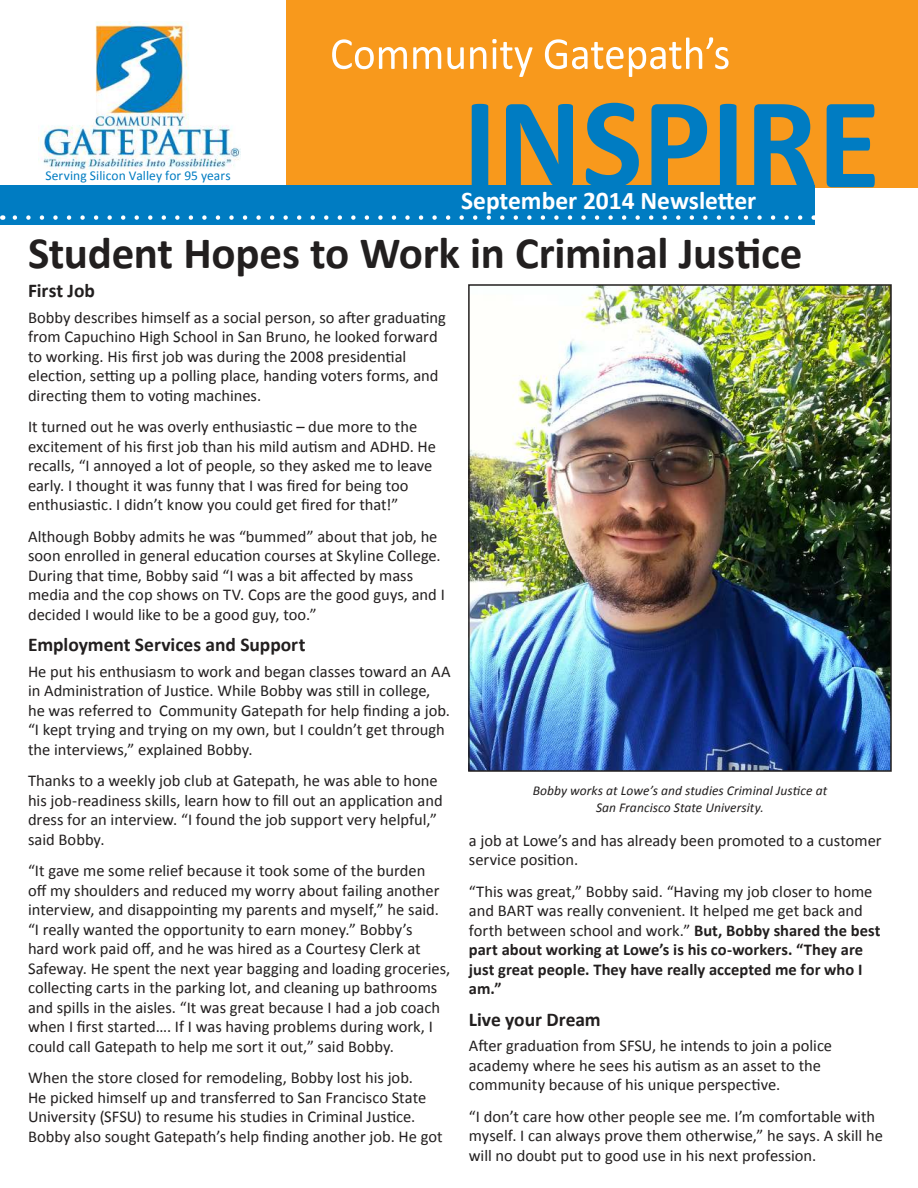
<style>
.page{position:relative;width:918px;height:1188px;background:#fff}
.page>*{position:absolute;margin:0;border:0;box-sizing:border-box;transform-origin:0 0}
.t1{font:700 45px "Calibri";letter-spacing:-.005em;color:#221f1f}
.t2{font:700 25.5px "Calibri";color:#fff}
.t3{font:700 19.5px "Calibri";color:#221f1f}
.t4{font:16.5px/19.5px "Calibri";color:#221f1f}
.t5{font:italic 13.5px/16.5px "Calibri";letter-spacing:.005em;color:#221f1f;text-align:center}
.t6{font:13.5px "Calibri";letter-spacing:.005em;color:#007cc2}
.s1{font-weight:700}
</style>
<div class="page">
<img style="left:38px;top:21px;width:202px;height:149px">
<div style="left:286px;top:0;width:632px;height:187px;background:#f8991c"></div>
<svg style="left:472px;top:103px;width:403px;height:86px"></svg>
<div style="left:0;top:186px;width:814px;height:39px;background:#007cc2"></div>
<svg style="left:332px;top:37px;width:397px;height:40px"></svg>
<svg style="left:12px;top:215px;width:788px;height:5px"></svg>
<img style="left:471px;top:287px;width:418px;height:482px">
<div style="left:468px;top:284px;width:424px;height:488px;border:2px solid #221f1f"></div>
<p class="t6" style="left:45px;top:167px;width:187px">Serving Silicon Valley for 95 years</p>
<h2 class="t2" style="left:461px;top:184px;width:297px">September 2014 Newsletter</h2>
<h1 class="t1" style="left:28px;top:224px;width:776px">Student Hopes to Work in Criminal Justice</h1>
<p class="t3" style="left:28px;top:284px;width:68px">First Job</p>
<p class="t4" style="left:28px;top:307px;width:419px">Bobby describes himself as a social person, so after graduating from Capuchino High School in San Bruno, he looked forward to working. His first job was during the 2008 presidential election, setting up a polling place, handing voters forms, and directing them to voting machines.</p>
<p class="t4" style="left:28px;top:417px;width:410px">It turned out he was overly enthusiastic – due more to the excitement of his first job than his mild autism and ADHD. He recalls, “I annoyed a lot of people, so they asked me to leave early. I thought it was funny that I was fired for being too enthusiastic. I didn’t know you could get fired for that!”</p>
<p class="t4" style="left:28px;top:526px;width:418px">Although Bobby admits he was “bummed” about that job, he soon enrolled in general education courses at Skyline College.<br>During that time, Bobby said “I was a bit affected by mass media and the cop shows on TV. Cops are the good guys, and I decided I would like to be a good guy, too.”</p>
<p class="t3" style="left:28px;top:632px;width:279px">Employment Services and Support</p>
<p class="t4" style="left:28px;top:661px;width:424px">He put his enthusiasm to work and began classes toward an AA in Administration of Justice. While Bobby was still in college, he was referred to Community Gatepath for help finding a job. “I kept trying and trying on my own, but I couldn’t get through the interviews,” explained Bobby.</p>
<p class="t4" style="left:28px;top:771px;width:416px">Thanks to a weekly job club at Gatepath, he was able to hone his job-readiness skills, learn how to fill out an application and dress for an interview. “I found the job support very helpful,” said Bobby.</p>
<p class="t4" style="left:28px;top:861px;width:424px">“It gave me some relief because it took some of the burden<br>off my shoulders and reduced my worry about failing another interview, and disappointing my parents and myself,” he said. “I really wanted the opportunity to earn money.” Bobby’s<br>hard work paid off, and he was hired as a Courtesy Clerk at Safeway. He spent the next year bagging and loading groceries, collecting carts in the parking lot, and cleaning up bathrooms and spills in the aisles. “It was great because I had a job coach when I first started…. If I was having problems during work, I could call Gatepath to help me sort it out,” said Bobby.</p>
<p class="t4" style="left:28px;top:1068px;width:416px">When the store closed for remodeling, Bobby lost his job.<br>He picked himself up and transferred to San Francisco State University (SFSU) to resume his studies in Criminal Justice.<br>Bobby also sought Gatepath’s help finding another job. He got</p>
<p class="t5" style="left:533px;top:782px;width:296px">Bobby works at Lowe’s and studies Criminal Justice at<br>San Francisco State University.</p>
<p class="t4" style="left:469px;top:831px;width:414px">a job at Lowe’s and has already been promoted to a customer service position.</p>
<p class="t4" style="left:469px;top:882px;width:413px">“This was great,” Bobby said. “Having my job closer to home and BART was really convenient. It helped me get back and forth between school and work.” <span class="s1">But, Bobby shared the best part about working at Lowe’s is his co-workers. “They are just great people. They have really accepted me for who I am.”</span></p>
<p class="t3" style="left:469px;top:1013px;width:133px">Live your Dream</p>
<p class="t4" style="left:469px;top:1036px;width:365px">After graduation from SFSU, he intends to join a police academy where he sees his autism as an asset to the community because of his unique perspective.</p>
<p class="t4" style="left:469px;top:1107px;width:416px">“I don’t care how other people see me. I’m comfortable with myself. I can always prove them otherwise,” he says. A skill he will no doubt put to good use in his next profession.</p>
</div>
